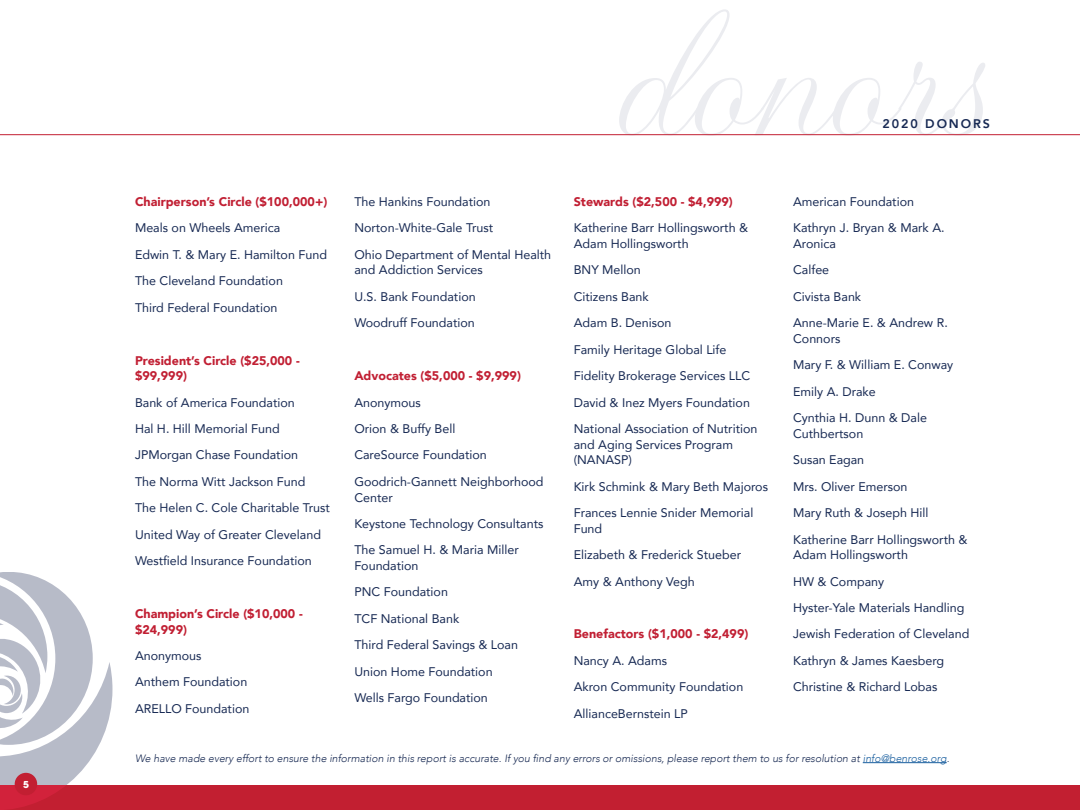
<style>
.page{position:relative;width:1080px;height:810px;background:#fff}
.page>*{position:absolute;margin:0;border:0;box-sizing:border-box;transform-origin:0 0}
.t1{font:12.5px/15.6px "Avenir";color:#172953}
.t2{font:900 12.5px/15.6px "Avenir";color:#c11f33}
.t3{font:800 12.5px "Avenir";letter-spacing:.15em;color:#172953}
.t4{font:italic 300 10.62px "Avenir";color:#182a53}
.t5{font:700 9.5px "ITC Avant Garde Pro";color:#fff}
.s1{color:#175d9e}
</style>
<div class="page">
<div style="left:0;top:785px;width:1080px;height:25px;background:#c21f31"></div>
<svg style="left:0;top:572px;width:112px;height:238px"></svg>
<hr style="left:863px;top:762px;width:84px;height:1px;background:#175d9e">
<hr style="left:0;top:134px;width:1080px;height:1px;background:#c21f32">
<hr style="left:1079px;top:584px;width:1px;height:226px;background:#172953">
<div style="left:15px;top:773px;width:22px;height:22px;background:#c21f32;border-radius:50%"></div>
<p class="t5" style="left:23px;top:778px;width:7px">5</p>
<p class="t3" style="left:883px;top:114px;width:109px">2020 DONORS</p>
<p class="t2" style="left:135px;top:194px;width:194px">Chairperson’s Circle ($100,000+)</p>
<p class="t1" style="left:135px;top:220px;width:147px">Meals on Wheels America</p>
<p class="t1" style="left:135px;top:246px;width:193px">Edwin T. &amp; Mary E. Hamilton Fund</p>
<p class="t1" style="left:135px;top:273px;width:150px">The Cleveland Foundation</p>
<p class="t1" style="left:135px;top:299px;width:144px">Third Federal Foundation</p>
<p class="t2" style="left:135px;top:352px;width:166px">President’s Circle ($25,000 - $99,999)</p>
<p class="t1" style="left:135px;top:394px;width:161px">Bank of America Foundation</p>
<p class="t1" style="left:135px;top:421px;width:146px">Hal H. Hill Memorial Fund</p>
<p class="t1" style="left:135px;top:447px;width:165px">JPMorgan Chase Foundation</p>
<p class="t1" style="left:135px;top:473px;width:172px">The Norma Witt Jackson Fund</p>
<p class="t1" style="left:135px;top:500px;width:196px">The Helen C. Cole Charitable Trust</p>
<p class="t1" style="left:135px;top:526px;width:187px">United Way of Greater Cleveland</p>
<p class="t1" style="left:135px;top:553px;width:178px">Westfield Insurance Foundation</p>
<p class="t2" style="left:135px;top:606px;width:169px">Champion’s Circle ($10,000 - $24,999)</p>
<p class="t1" style="left:135px;top:648px;width:68px">Anonymous</p>
<p class="t1" style="left:135px;top:674px;width:114px">Anthem Foundation</p>
<p class="t1" style="left:135px;top:700px;width:116px">ARELLO Foundation</p>
<p class="t1" style="left:354px;top:193px;width:138px">The Hankins Foundation</p>
<p class="t1" style="left:354px;top:220px;width:140px">Norton-White-Gale Trust</p>
<p class="t1" style="left:354px;top:246px;width:198px">Ohio Department of Mental Health and Addiction Services</p>
<p class="t1" style="left:354px;top:288px;width:123px">U.S. Bank Foundation</p>
<p class="t1" style="left:354px;top:315px;width:122px">Woodruff Foundation</p>
<p class="t2" style="left:354px;top:368px;width:168px">Advocates ($5,000 - $9,999)</p>
<p class="t1" style="left:354px;top:394px;width:68px">Anonymous</p>
<p class="t1" style="left:354px;top:421px;width:102px">Orion &amp; Buffy Bell</p>
<p class="t1" style="left:354px;top:447px;width:134px">CareSource Foundation</p>
<p class="t1" style="left:354px;top:473px;width:191px">Goodrich-Gannett Neighborhood<br>Center</p>
<p class="t1" style="left:354px;top:515px;width:191px">Keystone Technology Consultants</p>
<p class="t1" style="left:354px;top:542px;width:166px">The Samuel H. &amp; Maria Miller<br>Foundation</p>
<p class="t1" style="left:354px;top:584px;width:95px">PNC Foundation</p>
<p class="t1" style="left:354px;top:610px;width:106px">TCF National Bank</p>
<p class="t1" style="left:354px;top:637px;width:165px">Third Federal Savings &amp; Loan</p>
<p class="t1" style="left:354px;top:663px;width:140px">Union Home Foundation</p>
<p class="t1" style="left:354px;top:690px;width:135px">Wells Fargo Foundation</p>
<p class="t2" style="left:574px;top:194px;width:161px">Stewards ($2,500 - $4,999)</p>
<p class="t1" style="left:574px;top:220px;width:176px">Katherine Barr Hollingsworth &amp;<br>Adam Hollingsworth</p>
<p class="t1" style="left:574px;top:262px;width:69px">BNY Mellon</p>
<p class="t1" style="left:574px;top:288px;width:77px">Citizens Bank</p>
<p class="t1" style="left:574px;top:315px;width:99px">Adam B. Denison</p>
<p class="t1" style="left:574px;top:341px;width:154px">Family Heritage Global Life</p>
<p class="t1" style="left:574px;top:368px;width:178px">Fidelity Brokerage Services LLC</p>
<p class="t1" style="left:574px;top:394px;width:178px">David &amp; Inez Myers Foundation</p>
<p class="t1" style="left:574px;top:421px;width:185px">National Association of Nutrition and Aging Services Program (NANASP)</p>
<p class="t1" style="left:574px;top:478px;width:196px">Kirk Schmink &amp; Mary Beth Majoros</p>
<p class="t1" style="left:574px;top:505px;width:181px">Frances Lennie Snider Memorial<br>Fund</p>
<p class="t1" style="left:574px;top:547px;width:169px">Elizabeth &amp; Frederick Stueber</p>
<p class="t1" style="left:574px;top:573px;width:122px">Amy &amp; Anthony Vegh</p>
<p class="t2" style="left:574px;top:626px;width:176px">Benefactors ($1,000 - $2,499)</p>
<p class="t1" style="left:574px;top:652px;width:95px">Nancy A. Adams</p>
<p class="t1" style="left:574px;top:679px;width:171px">Akron Community Foundation</p>
<p class="t1" style="left:574px;top:705px;width:116px">AllianceBernstein LP</p>
<p class="t1" style="left:793px;top:193px;width:122px">American Foundation</p>
<p class="t1" style="left:793px;top:220px;width:153px">Kathryn J. Bryan &amp; Mark A.<br>Aronica</p>
<p class="t1" style="left:793px;top:262px;width:38px">Calfee</p>
<p class="t1" style="left:793px;top:288px;width:70px">Civista Bank</p>
<p class="t1" style="left:793px;top:315px;width:156px">Anne-Marie E. &amp; Andrew R.<br>Connors</p>
<p class="t1" style="left:793px;top:357px;width:162px">Mary F. &amp; William E. Conway</p>
<p class="t1" style="left:793px;top:383px;width:84px">Emily A. Drake</p>
<p class="t1" style="left:793px;top:410px;width:135px">Cynthia H. Dunn &amp; Dale<br>Cuthbertson</p>
<p class="t1" style="left:793px;top:452px;width:73px">Susan Eagan</p>
<p class="t1" style="left:793px;top:478px;width:116px">Mrs. Oliver Emerson</p>
<p class="t1" style="left:793px;top:505px;width:137px">Mary Ruth &amp; Joseph Hill</p>
<p class="t1" style="left:793px;top:531px;width:176px">Katherine Barr Hollingsworth &amp;<br>Adam Hollingsworth</p>
<p class="t1" style="left:793px;top:573px;width:93px">HW &amp; Company</p>
<p class="t1" style="left:793px;top:600px;width:173px">Hyster-Yale Materials Handling</p>
<p class="t1" style="left:793px;top:626px;width:178px">Jewish Federation of Cleveland</p>
<p class="t1" style="left:793px;top:652px;width:153px">Kathryn &amp; James Kaesberg</p>
<p class="t1" style="left:793px;top:679px;width:146px">Christine &amp; Richard Lobas</p>
<p class="t4" style="left:135px;top:752px;width:816px">We have made every effort to ensure the information in this report is accurate. If you find any errors or omissions, please report them to us for resolution at <span class="s1">info@benrose.org</span>.</p>
</div>
